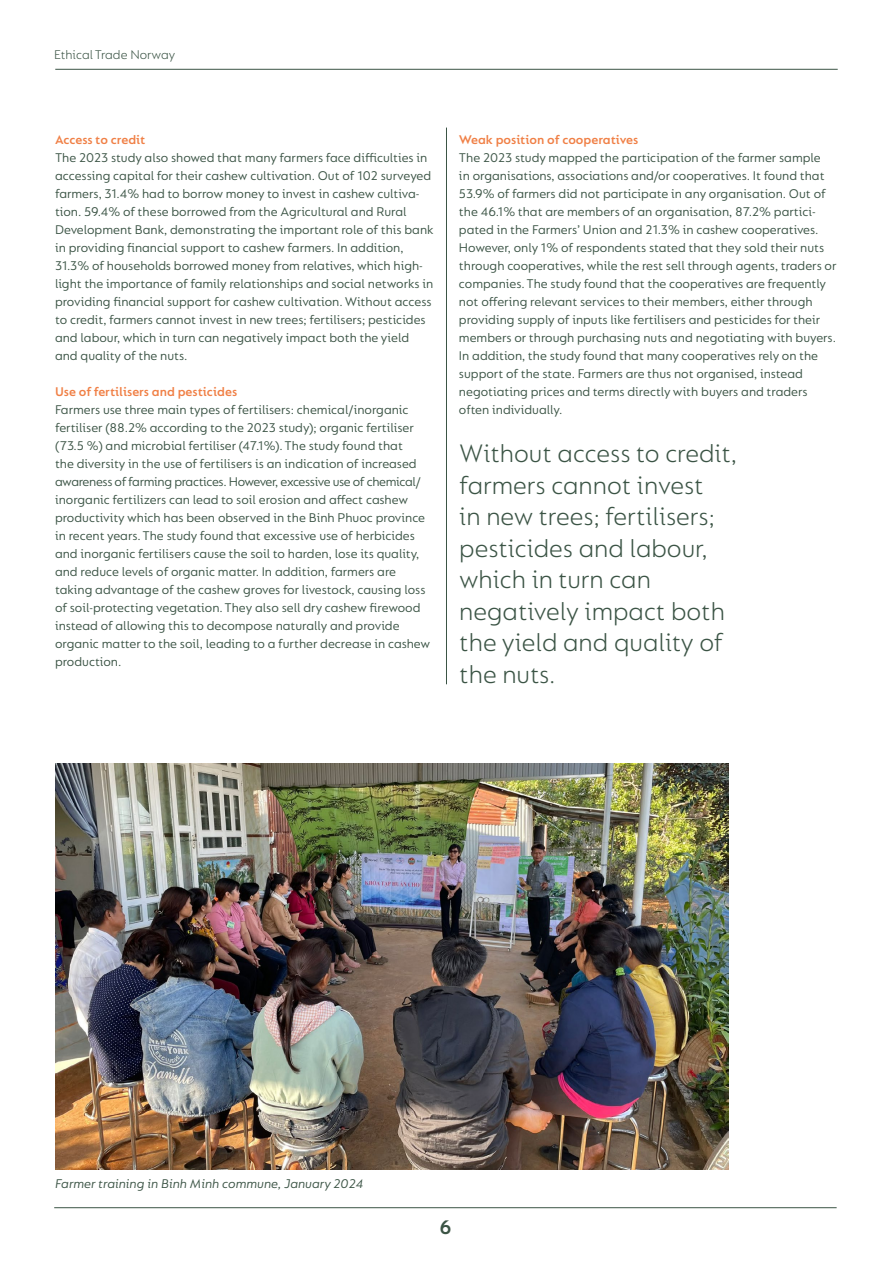
<style>
.page{position:relative;width:893px;height:1263px;background:#fff}
.page>*{position:absolute;margin:0;border:0;box-sizing:border-box;transform-origin:0 0}
.t1{font:300 27px/31.5px "FS Lucas Pro";color:#3b5445}
.t2{font:600 21px "FS Lucas Pro";color:#3b5445}
.t3{font:13.5px/18px "FS Lucas Pro";color:#3b5445}
.t4{font:600 13.5px "FS Lucas Pro";color:#f08046}
.t5{font:italic 13.5px "FS Lucas Pro";color:#3b5445}
.t6{font:300 13.5px "FS Lucas Pro";color:#3b5445}
</style>
<div class="page">
<img style="left:55px;top:763px;width:674px;height:407px">
<hr style="left:446px;top:128px;width:1px;height:556px;background:#3b5445">
<hr style="left:55px;top:69px;width:783px;height:1px;background:#3b5445">
<hr style="left:54px;top:1207px;width:783px;height:1px;background:#3b5445">
<p class="t6" style="left:54px;top:47px;width:122px">Ethical Trade Norway</p>
<p class="t4" style="left:55px;top:132px;width:92px">Access to credit</p>
<p class="t3" style="left:55px;top:148px;width:380px">The 2023 study also showed that many farmers face difficulties in accessing capital for their cashew cultivation. Out of 102 surveyed farmers, 31.4% had to borrow money to invest in cashew cultiva&shy;tion. 59.4% of these borrowed from the Agricultural and Rural Development Bank, demonstrating the important role of this bank in providing financial support to cashew farmers. In addition, 31.3% of households borrowed money from relatives, which high&shy;light the importance of family relationships and social networks in providing financial support for cashew cultivation. Without access to credit, farmers cannot invest in new trees; fertilisers; pesticides and labour, which in turn can negatively impact both the yield and quality of the nuts.</p>
<p class="t4" style="left:55px;top:384px;width:184px">Use of fertilisers and pesticides</p>
<p class="t3" style="left:55px;top:400px;width:377px">Farmers use three main types of fertilisers: chemical/inorganic fertiliser (88.2% according to the 2023 study); organic fertiliser (73.5 %) and microbial fertiliser (47.1%). The study found that<br>the diversity in the use of fertilisers is an indication of increased awareness of farming practices. However, excessive use of chemical/ inorganic fertilizers can lead to soil erosion and affect cashew productivity which has been observed in the Binh Phuoc province in recent years. The study found that excessive use of herbicides and inorganic fertilisers cause the soil to harden, lose its quality, and reduce levels of organic matter. In addition, farmers are taking advantage of the cashew groves for livestock, causing loss of soil-protecting vegetation. They also sell dry cashew firewood instead of allowing this to decompose naturally and provide organic matter to the soil, leading to a further decrease in cashew production.</p>
<p class="t4" style="left:459px;top:132px;width:181px">Weak position of cooperatives</p>
<p class="t3" style="left:459px;top:148px;width:379px">The 2023 study mapped the participation of the farmer sample<br>in organisations, associations and/or cooperatives. It found that 53.9% of farmers did not participate in any organisation. Out of the 46.1% that are members of an organisation, 87.2% partici&shy;pated in the Farmers’ Union and 21.3% in cashew cooperatives.<br>However, only 1% of respondents stated that they sold their nuts through cooperatives, while the rest sell through agents, traders or companies. The study found that the cooperatives are frequently not offering relevant services to their members, either through providing supply of inputs like fertilisers and pesticides for their members or through purchasing nuts and negotiating with buyers.<br>In addition, the study found that many cooperatives rely on the support of the state. Farmers are thus not organised, instead negotiating prices and terms directly with buyers and traders often individually.</p>
<h1 class="t1" style="left:459px;top:437px;width:280px">Without access to credit, farmers cannot invest<br>in new trees; fertilisers; pesticides and labour, which in turn can negatively impact both the yield and quality of the nuts.</h1>
<p class="t5" style="left:55px;top:1176px;width:309px">Farmer training in Binh Minh commune, January 2024</p>
<h2 class="t2" style="left:439px;top:1215px;width:14px">6</h2>
</div>
